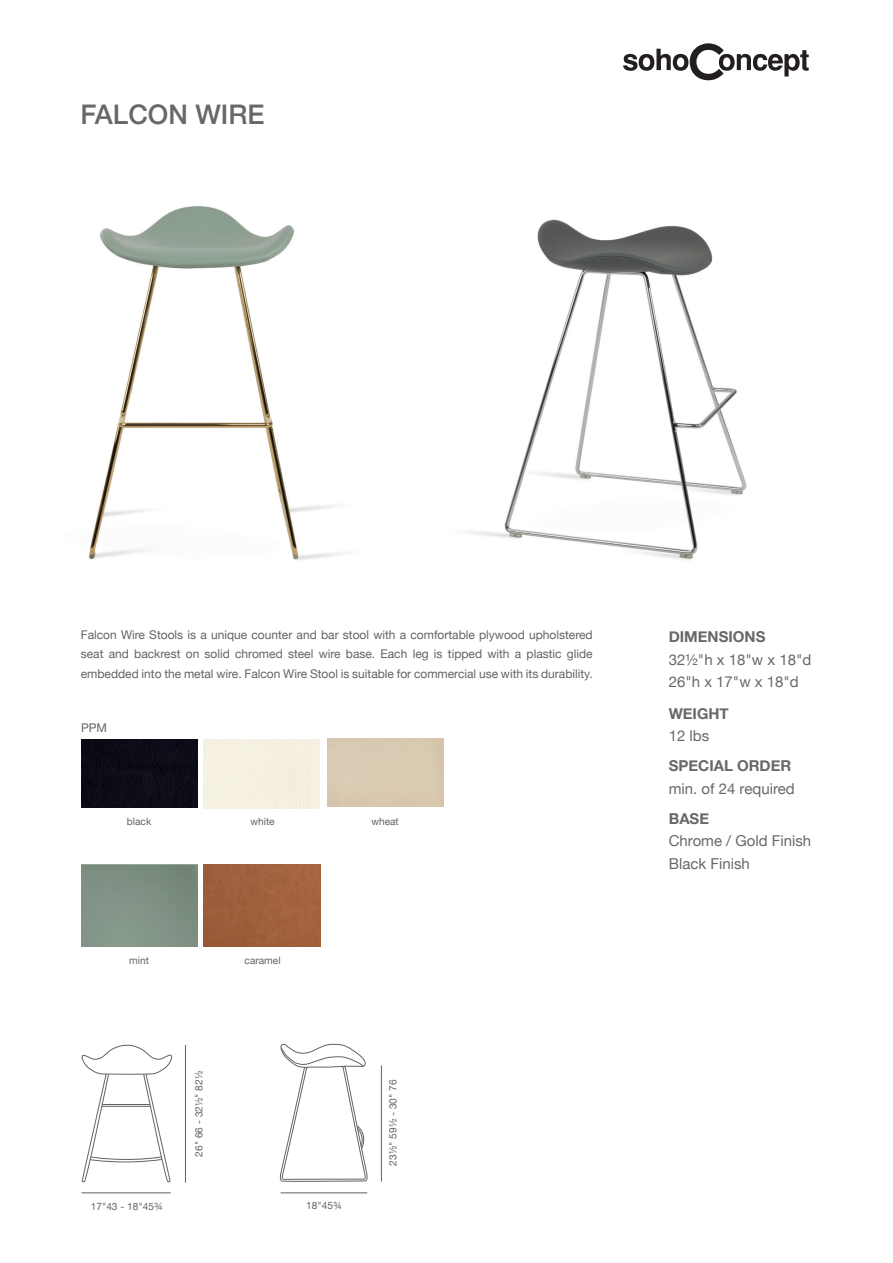
<style>
.page{position:relative;width:893px;height:1263px;background:#fff}
.page>*{position:absolute;margin:0;border:0;box-sizing:border-box;transform-origin:0 0}
.t1{font:500 27px "Helvetica Neue";color:#696869}
.t2{font:15px/22.5px "Helvetica Neue";color:#696869}
.t3{font:700 15px "Helvetica Neue";color:#696869}
.t4{font:12px/19.5px "Helvetica Neue";color:#636366;text-align:justify}
.t5{font:10.2px "Helvetica Neue";color:#636366}
</style>
<div class="page">
<img style="left:467px;top:219px;width:280px;height:342px">
<img style="left:89px;top:206px;width:256px;height:355px">
<svg style="left:623px;top:43px;width:186px;height:38px"></svg>
<hr style="left:81px;top:1192px;width:90px;height:1px;background:#636366">
<hr style="left:281px;top:1192px;width:86px;height:1px;background:#636366">
<hr style="left:381px;top:1065px;width:1px;height:116px;background:#636366">
<hr style="left:185px;top:1045px;width:1px;height:137px;background:#636366">
<div style="left:204px;top:740px;width:115px;height:68px;background:#f5f0e0"></div>
<img style="left:81px;top:739px;width:116px;height:68px">
<img style="left:204px;top:865px;width:116px;height:81px">
<svg style="left:82px;top:1044px;width:90px;height:139px"></svg>
<svg style="left:279px;top:1043px;width:89px;height:139px"></svg>
<h1 class="t1" style="left:80px;top:93px;width:186px">FALCON WIRE</h1>
<p class="t4" style="left:81px;top:625px;width:513px">Falcon Wire Stools is a unique counter and bar stool with a comfortable plywood upholstered seat and backrest on solid chromed steel wire base. Each leg is tipped with a plastic glide embedded into the metal wire. Falcon Wire Stool is suitable for commercial use with its durability.</p>
<p class="t3" style="left:669px;top:625px;width:98px">DIMENSIONS</p>
<p class="t2" style="left:669px;top:649px;width:144px">32½"h x 18"w x 18"d<br>26"h x 17"w x 18"d</p>
<p class="t3" style="left:669px;top:701px;width:61px">WEIGHT</p>
<p class="t2" style="left:669px;top:725px;width:42px">12 lbs</p>
<p class="t3" style="left:669px;top:754px;width:124px">SPECIAL ORDER</p>
<p class="t2" style="left:669px;top:778px;width:127px">min. of 24 required</p>
<p class="t3" style="left:669px;top:806px;width:42px">BASE</p>
<p class="t2" style="left:669px;top:830px;width:144px">Chrome / Gold Finish<br>Black Finish</p>
<p class="t4" style="left:81px;top:718px;width:28px">PPM</p>
<p class="t5" style="left:127px;top:813px;width:26px">black</p>
<p class="t5" style="left:251px;top:813px;width:26px">white</p>
<p class="t5" style="left:371px;top:813px;width:29px">wheat</p>
<p class="t5" style="left:129px;top:953px;width:21px">mint</p>
<p class="t5" style="left:245px;top:953px;width:38px">caramel</p>
<p class="t5" style="left:91px;top:1199px;width:73px">17"43 - 18"45¾</p>
<p class="t5" style="left:191px;top:1157px;width:87px;rotate:-90deg">26" 66 - 32½" 82½</p>
<p class="t5" style="left:385px;top:1165px;width:87px;rotate:-90deg">23½" 59½ - 30" 76</p>
<p class="t5" style="left:306px;top:1198px;width:37px">18"45¾</p>
</div>
